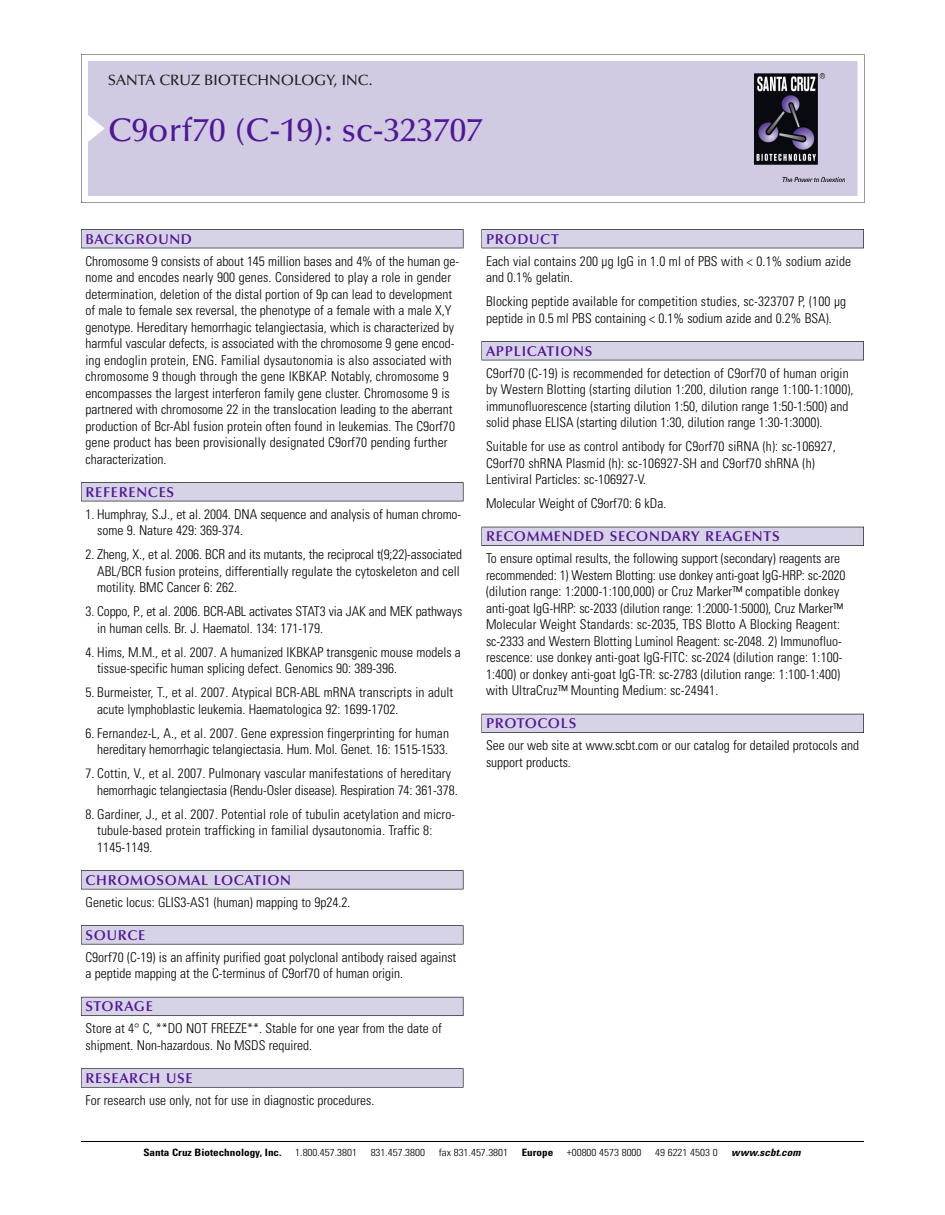
<style>
.page{position:relative;width:945px;height:1215px;background:#fff}
.page>*{position:absolute;margin:0;border:0;box-sizing:border-box;transform-origin:0 0}
.t1{font:500 33px "Optima";color:#511695}
.t2{font:500 15px "Optima";color:#231f20}
.t3{font:600 14.25px "Optima";letter-spacing:.05em;color:#511695}
.t4{font:300 condensed 13.5px/16.5px "Univers";color:#000}
.t5{font:300 condensed 10.2px "Univers";color:#000;scale:1.1 1}
.t6{font:700 condensed 10.2px "Univers";color:#000;scale:1.1 1}
.t7{font:italic 700 condensed 10.2px "Univers";letter-spacing:.005em;color:#000;scale:1.1 1}
</style>
<div class="page">
<svg style="left:81px;top:54px;width:783px;height:149px"></svg>
<div style="left:88px;top:61px;width:769px;height:135px;background:#d1cae3"></div>
<img style="left:755px;top:74px;width:90px;height:108px">
<div style="left:81px;top:229px;width:382px;height:19px;background:#525156"></div>
<div style="left:81px;top:230px;width:382px;height:18px;background:#d7d3e7"></div>
<div style="left:81px;top:482px;width:382px;height:19px;background:#525155"></div>
<div style="left:81px;top:483px;width:382px;height:18px;background:#d7d3e7"></div>
<div style="left:81px;top:870px;width:382px;height:19px;background:#545357"></div>
<div style="left:81px;top:871px;width:382px;height:18px;background:#d7d3e7"></div>
<div style="left:81px;top:925px;width:382px;height:19px;background:#575759"></div>
<div style="left:81px;top:926px;width:382px;height:18px;background:#d7d3e7"></div>
<div style="left:81px;top:997px;width:382px;height:19px;background:#5b5a62"></div>
<div style="left:81px;top:997px;width:382px;height:18px;background:#d7d3e7"></div>
<div style="left:81px;top:1068px;width:382px;height:20px;background:#666667"></div>
<div style="left:81px;top:1069px;width:382px;height:18px;background:#d7d3e7"></div>
<div style="left:482px;top:229px;width:382px;height:19px;background:#525156"></div>
<div style="left:482px;top:230px;width:381px;height:18px;background:#d7d3e7"></div>
<div style="left:482px;top:341px;width:382px;height:19px;background:#525155"></div>
<div style="left:482px;top:342px;width:381px;height:18px;background:#d7d3e7"></div>
<div style="left:482px;top:527px;width:382px;height:19px;background:#525158"></div>
<div style="left:482px;top:527px;width:381px;height:18px;background:#d7d3e7"></div>
<div style="left:482px;top:714px;width:382px;height:19px;background:#54535a"></div>
<div style="left:482px;top:714px;width:381px;height:18px;background:#d7d3e7"></div>
<hr style="left:81px;top:1141px;width:783px;height:1px;background:#000">
<p class="t2" style="left:108px;top:74px;width:266px">SANTA CRUZ BIOTECHNOLOGY, INC.</p>
<h1 class="t1" style="left:108px;top:117px;width:376px">C9orf70 (C-19): sc-323707</h1>
<p class="t3" style="left:86px;top:233px;width:108px">BACKGROUND</p>
<p class="t4" style="left:86px;top:254px;width:375px">Chromosome 9 consists of about 145 million bases and 4% of the human ge&shy;nome and encodes nearly 900 genes. Considered to play a role in gender determination, deletion of the distal portion of 9p can lead to development of male to female sex reversal, the phenotype of a female with a male X,Y genotype. Hereditary hemorrhagic telangiectasia, which is characterized by harmful vascular defects, is associated with the chromosome 9 gene encod&shy;ing endoglin protein, ENG. Familial dysautonomia is also associated with chromosome 9 though through the gene IKBKAP. Notably, chromosome 9 encompasses the largest interferon family gene cluster. Chromosome 9 is partnered with chromosome 22 in the translocation leading to the aberrant production of Bcr-Abl fusion protein often found in leukemias. The C9orf70 gene product has been provisionally designated C9orf70 pending further characterization.</p>
<p class="t3" style="left:86px;top:486px;width:90px">REFERENCES</p>
<p class="t4" style="left:97px;top:507px;width:366px;text-indent:-12px">1. Humphray, S.J., et al. 2004. DNA sequence and analysis of human chromo&shy;some 9. Nature 429: 369-374.</p>
<p class="t4" style="left:97px;top:547px;width:367px;text-indent:-12px">2. Zheng, X., et al. 2006. BCR and its mutants, the reciprocal t(9;22)-associated<br>ABL/BCR fusion proteins, differentially regulate the cytoskeleton and cell motility. BMC Cancer 6: 262.</p>
<p class="t4" style="left:97px;top:604px;width:367px;text-indent:-12px">3. Coppo, P., et al. 2006. BCR-ABL activates STAT3 via JAK and MEK pathways in human cells. Br. J. Haematol. 134: 171-179.</p>
<p class="t4" style="left:97px;top:645px;width:365px;text-indent:-12px">4. Hims, M.M., et al. 2007. A humanized IKBKAP transgenic mouse models a tissue-specific human splicing defect. Genomics 90: 389-396.</p>
<p class="t4" style="left:97px;top:685px;width:358px;text-indent:-12px">5. Burmeister, T., et al. 2007. Atypical BCR-ABL mRNA transcripts in adult acute lymphoblastic leukemia. Haematologica 92: 1699-1702.</p>
<p class="t4" style="left:86px;top:726px;width:365px;text-align:right">6. Fernandez-L, A., et al. 2007. Gene expression fingerprinting for human hereditary hemorrhagic telangiectasia. Hum. Mol. Genet. 16: 1515-1533.</p>
<p class="t4" style="left:97px;top:766px;width:362px;text-indent:-12px">7. Cottin, V., et al. 2007. Pulmonary vascular manifestations of hereditary hemorrhagic telangiectasia (Rendu-Osler disease). Respiration 74: 361-378.</p>
<p class="t4" style="left:97px;top:807px;width:360px;text-indent:-12px">8. Gardiner, J., et al. 2007. Potential role of tubulin acetylation and micro&shy;tubule-based protein trafficking in familial dysautonomia. Traffic 8:<br>1145-1149.</p>
<p class="t3" style="left:86px;top:874px;width:207px">CHROMOSOMAL LOCATION</p>
<p class="t4" style="left:86px;top:895px;width:266px">Genetic locus: GLIS3-AS1 (human) mapping to 9p24.2.</p>
<p class="t3" style="left:86px;top:929px;width:61px">SOURCE</p>
<p class="t4" style="left:86px;top:950px;width:372px">C9orf70 (C-19) is an affinity purified goat polyclonal antibody raised against a peptide mapping at the C-terminus of C9orf70 of human origin.</p>
<p class="t3" style="left:86px;top:1001px;width:69px">STORAGE</p>
<p class="t4" style="left:86px;top:1021px;width:358px">Store at 4° C, **DO NOT FREEZE**. Stable for one year from the date of shipment. Non-hazardous. No MSDS required.</p>
<p class="t3" style="left:86px;top:1072px;width:109px">RESEARCH USE</p>
<p class="t4" style="left:86px;top:1093px;width:290px">For research use only, not for use in diagnostic procedures.</p>
<p class="t3" style="left:486px;top:233px;width:74px">PRODUCT</p>
<p class="t4" style="left:486px;top:254px;width:367px">Each vial contains 200 µg IgG in 1.0 ml of PBS with &lt; 0.1% sodium azide and 0.1% gelatin.</p>
<p class="t4" style="left:486px;top:294px;width:362px">Blocking peptide available for competition studies, sc-323707 P, (100 µg peptide in 0.5 ml PBS containing &lt; 0.1% sodium azide and 0.2% BSA).</p>
<p class="t3" style="left:486px;top:345px;width:108px">APPLICATIONS</p>
<p class="t4" style="left:486px;top:366px;width:369px">C9orf70 (C-19) is recommended for detection of C9orf70 of human origin by Western Blotting (starting dilution 1:200, dilution range 1:100-1:1000), immunofluorescence (starting dilution 1:50, dilution range 1:50-1:500) and solid phase ELISA (starting dilution 1:30, dilution range 1:30-1:3000).</p>
<p class="t4" style="left:486px;top:439px;width:351px">Suitable for use as control antibody for C9orf70 siRNA (h): sc-106927,<br>C9orf70 shRNA Plasmid (h): sc-106927-SH and C9orf70 shRNA (h)<br>Lentiviral Particles: sc-106927-V.</p>
<p class="t4" style="left:486px;top:496px;width:182px">Molecular Weight of C9orf70: 6 kDa.</p>
<p class="t3" style="left:486px;top:531px;width:295px">RECOMMENDED SECONDARY REAGENTS</p>
<p class="t4" style="left:486px;top:551px;width:361px">To ensure optimal results, the following support (secondary) reagents are recommended: 1) Western Blotting: use donkey anti-goat IgG-HRP: sc-2020 (dilution range: 1:2000-1:100,000) or Cruz Marker™ compatible donkey anti-goat IgG-HRP: sc-2033 (dilution range: 1:2000-1:5000), Cruz Marker™ Molecular Weight Standards: sc-2035, TBS Blotto A Blocking Reagent: sc-2333 and Western Blotting Luminol Reagent: sc-2048. 2) Immunofluo&shy;rescence: use donkey anti-goat IgG-FITC: sc-2024 (dilution range: 1:100- 1:400) or donkey anti-goat IgG-TR: sc-2783 (dilution range: 1:100-1:400) with UltraCruz™ Mounting Medium: sc-24941.</p>
<p class="t3" style="left:486px;top:718px;width:92px">PROTOCOLS</p>
<p class="t4" style="left:486px;top:738px;width:375px">See our web site at www.scbt.com or our catalog for detailed protocols and support products.</p>
<p class="t6" style="left:143px;top:1148px;width:127px">Santa Cruz Biotechnology, Inc.</p>
<p class="t5" style="left:295px;top:1148px;width:58px">1.800.457.3801</p>
<p class="t5" style="left:371px;top:1148px;width:51px">831.457.3800</p>
<p class="t5" style="left:439px;top:1148px;width:65px">fax 831.457.3801</p>
<p class="t6" style="left:522px;top:1148px;width:30px">Europe</p>
<p class="t5" style="left:567px;top:1148px;width:69px">+00800 4573 8000</p>
<p class="t5" style="left:655px;top:1148px;width:58px">49 6221 4503 0</p>
<p class="t7" style="left:731px;top:1148px;width:64px">www.scbt.com</p>
</div>
